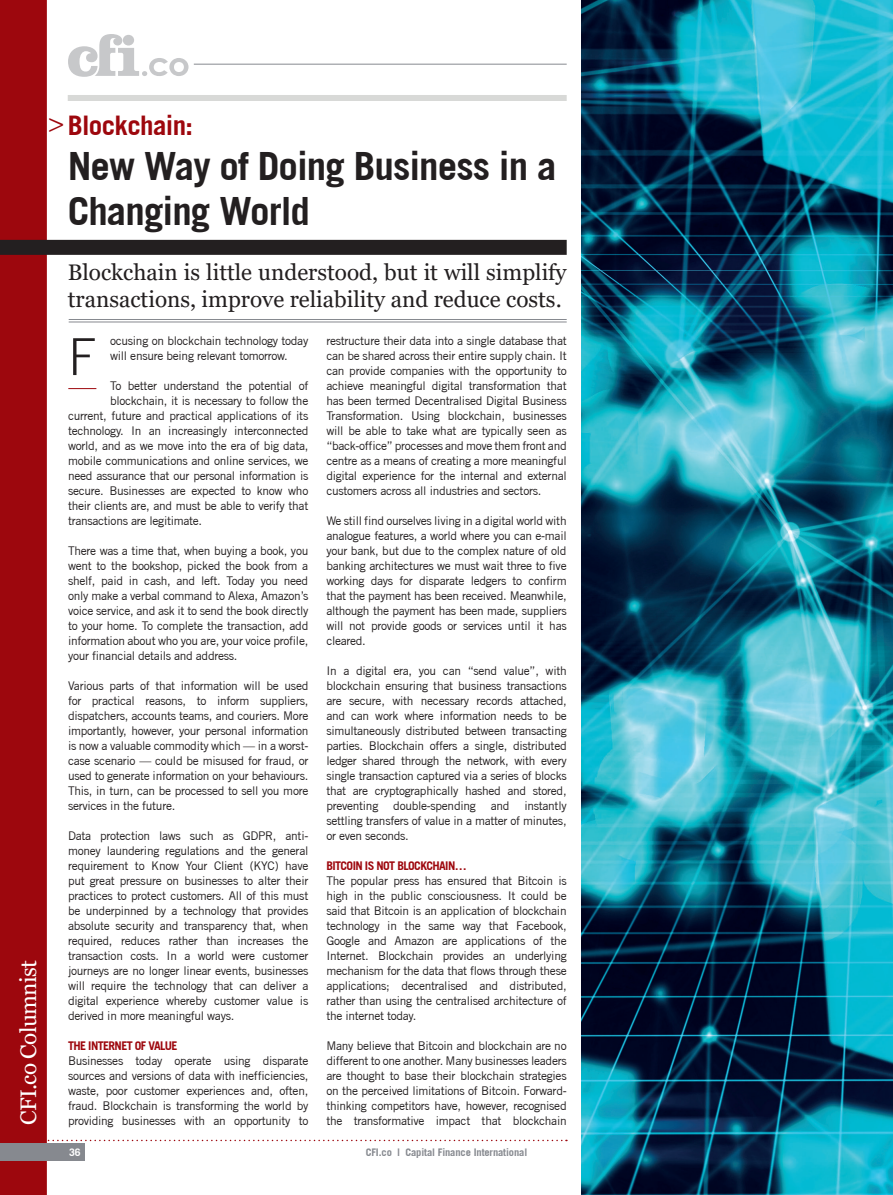
<style>
.page{position:relative;width:893px;height:1195px;background:#fff}
.page>*{position:absolute;margin:0;border:0;box-sizing:border-box;transform-origin:0 0}
.drop-cap{font:300 51px "Trade Gothic";color:#231f20}
.article-title{font:700 39px/45px "Trade Gothic";letter-spacing:-.025em;color:#231f20}
.title_company{font:700 27px "Trade Gothic";letter-spacing:-.025em;color:#9d070d}
.t1{font:27px "Trade Gothic";color:#9d070d}
.standfirst{font:22.5px/27px "Georgia";color:#231f20}
.t2{font:22.5px "Georgia";letter-spacing:-.025em;color:#fff}
.body-copy{font:12px/15px "Trade Gothic";letter-spacing:-.025em;color:#231f20;text-align:justify}
.body-copy-2{font:700 12px "Trade Gothic";letter-spacing:-.05em;color:#9d070d}
.t3{font:700 10.5px "Trade Gothic";letter-spacing:-.01em;color:#86898f}
.t4{font:700 10.5px "Trade Gothic";color:#fff}
</style>
<div class="page">
<div style="left:0;top:0;width:47px;height:1195px;background:#9d070d"></div>
<svg style="left:68px;top:34px;width:121px;height:43px"></svg>
<svg style="left:0;top:1140px;width:567px;height:1px"></svg>
<div style="left:0;top:1144px;width:85px;height:17px;background:#86898f"></div>
<hr style="left:194px;top:64px;width:373px;height:1px;background:#86898f">
<div style="left:0;top:240px;width:567px;height:15px;background:#231f20"></div>
<hr style="left:69px;top:319px;width:498px;height:1px;background:#86898f">
<hr style="left:69px;top:322px;width:498px;height:1px;background:#86898f">
<svg style="left:68px;top:388px;width:28px;height:1px"></svg>
<div style="left:68px;top:95px;width:499px;height:6px;background:#d8d9d7"></div>
<img style="left:581px;top:0;width:312px;height:1195px">
<h3 class="t2" style="left:15px;top:1125px;width:167px;rotate:-90deg">CFI.co Columnist</h3>
<p class="title_company" style="left:68px;top:109px;width:127px">Blockchain:</p>
<p class="article-title" style="left:68px;top:143px;width:490px">New Way of Doing Business in a<br>Changing World</p>
<p class="t1" style="left:48px;top:106px;width:18px">&gt;</p>
<p class="standfirst" style="left:68px;top:260px;width:500px">Blockchain is little understood, but it will simplify transactions, improve reliability and reduce costs.</p>
<p class="body-copy" style="left:110px;top:333px;width:200px">ocusing on blockchain technology today will ensure being relevant tomorrow.</p>
<p class="body-copy" style="left:110px;top:378px;width:200px">To better understand the potential of</p>
<p class="body-copy" style="left:110px;top:393px;width:200px">blockchain, it is necessary to follow the</p>
<p class="body-copy" style="left:68px;top:408px;width:242px">current, future and practical applications of its</p>
<p class="body-copy" style="left:68px;top:423px;width:242px">technology. In an increasingly interconnected</p>
<p class="body-copy" style="left:68px;top:438px;width:242px">world, and as we move into the era of big data,</p>
<p class="body-copy" style="left:68px;top:453px;width:242px">mobile communications and online services, we</p>
<p class="body-copy" style="left:68px;top:468px;width:242px">need assurance that our personal information is</p>
<p class="body-copy" style="left:68px;top:483px;width:242px">secure. Businesses are expected to know who</p>
<p class="body-copy" style="left:68px;top:498px;width:242px">their clients are, and must be able to verify that</p>
<p class="body-copy" style="left:68px;top:513px;width:136px">transactions are legitimate.</p>
<p class="body-copy" style="left:68px;top:543px;width:242px">There was a time that, when buying a book, you went to the bookshop, picked the book from a shelf, paid in cash, and left. Today you need only make a verbal command to Alexa, Amazon’s voice service, and ask it to send the book directly to your home. To complete the transaction, add information about who you are, your voice profile, your financial details and address.</p>
<p class="body-copy" style="left:68px;top:678px;width:242px">Various parts of that information will be used for practical reasons, to inform suppliers, dispatchers, accounts teams, and couriers. More importantly, however, your personal information is now a valuable commodity which — in a worst&shy;case scenario — could be misused for fraud, or used to generate information on your behaviours.<br>This, in turn, can be processed to sell you more services in the future.</p>
<p class="body-copy" style="left:68px;top:828px;width:242px">Data protection laws such as GDPR, anti&shy;money laundering regulations and the general requirement to Know Your Client (KYC) have put great pressure on businesses to alter their practices to protect customers. All of this must be underpinned by a technology that provides absolute security and transparency that, when required, reduces rather than increases the transaction costs. In a world were customer journeys are no longer linear events, businesses will require the technology that can deliver a digital experience whereby customer value is derived in more meaningful ways.</p>
<p class="body-copy-2" style="left:68px;top:1038px;width:111px">THE INTERNET OF VALUE</p>
<p class="body-copy" style="left:68px;top:1053px;width:242px">Businesses today operate using disparate sources and versions of data with inefficiencies, waste, poor customer experiences and, often, fraud. Blockchain is transforming the world by providing businesses with an opportunity to</p>
<p class="body-copy" style="left:326px;top:333px;width:242px">restructure their data into a single database that can be shared across their entire supply chain. It can provide companies with the opportunity to achieve meaningful digital transformation that has been termed Decentralised Digital Business Transformation. Using blockchain, businesses will be able to take what are typically seen as “back-office” processes and move them front and centre as a means of creating a more meaningful digital experience for the internal and external customers across all industries and sectors.</p>
<p class="body-copy" style="left:326px;top:513px;width:242px">We still find ourselves living in a digital world with analogue features, a world where you can e-mail your bank, but due to the complex nature of old banking architectures we must wait three to five working days for disparate ledgers to confirm that the payment has been received. Meanwhile, although the payment has been made, suppliers will not provide goods or services until it has cleared.</p>
<p class="body-copy" style="left:326px;top:663px;width:242px">In a digital era, you can “send value”, with blockchain ensuring that business transactions are secure, with necessary records attached, and can work where information needs to be simultaneously distributed between transacting parties. Blockchain offers a single, distributed ledger shared through the network, with every single transaction captured via a series of blocks that are cryptographically hashed and stored, preventing double-spending and instantly settling transfers of value in a matter of minutes, or even seconds.</p>
<p class="body-copy-2" style="left:326px;top:858px;width:142px">BITCOIN IS NOT BLOCKCHAIN…</p>
<p class="body-copy" style="left:326px;top:873px;width:242px">The popular press has ensured that Bitcoin is high in the public consciousness. It could be said that Bitcoin is an application of blockchain technology in the same way that Facebook, Google and Amazon are applications of the Internet. Blockchain provides an underlying mechanism for the data that flows through these applications; decentralised and distributed, rather than using the centralised architecture of the internet today.</p>
<p class="body-copy" style="left:326px;top:1038px;width:242px">Many believe that Bitcoin and blockchain are no different to one another. Many businesses leaders are thought to base their blockchain strategies on the perceived limitations of Bitcoin. Forward&shy;thinking competitors have, however, recognised the transformative impact that blockchain</p>
<p class="drop-cap" style="left:68px;top:327px;width:30px">F</p>
<p class="t4" style="left:69px;top:1145px;width:13px">36</p>
<p class="t3" style="left:366px;top:1145px;width:163px">CFI.co | Capital Finance International</p>
</div>
